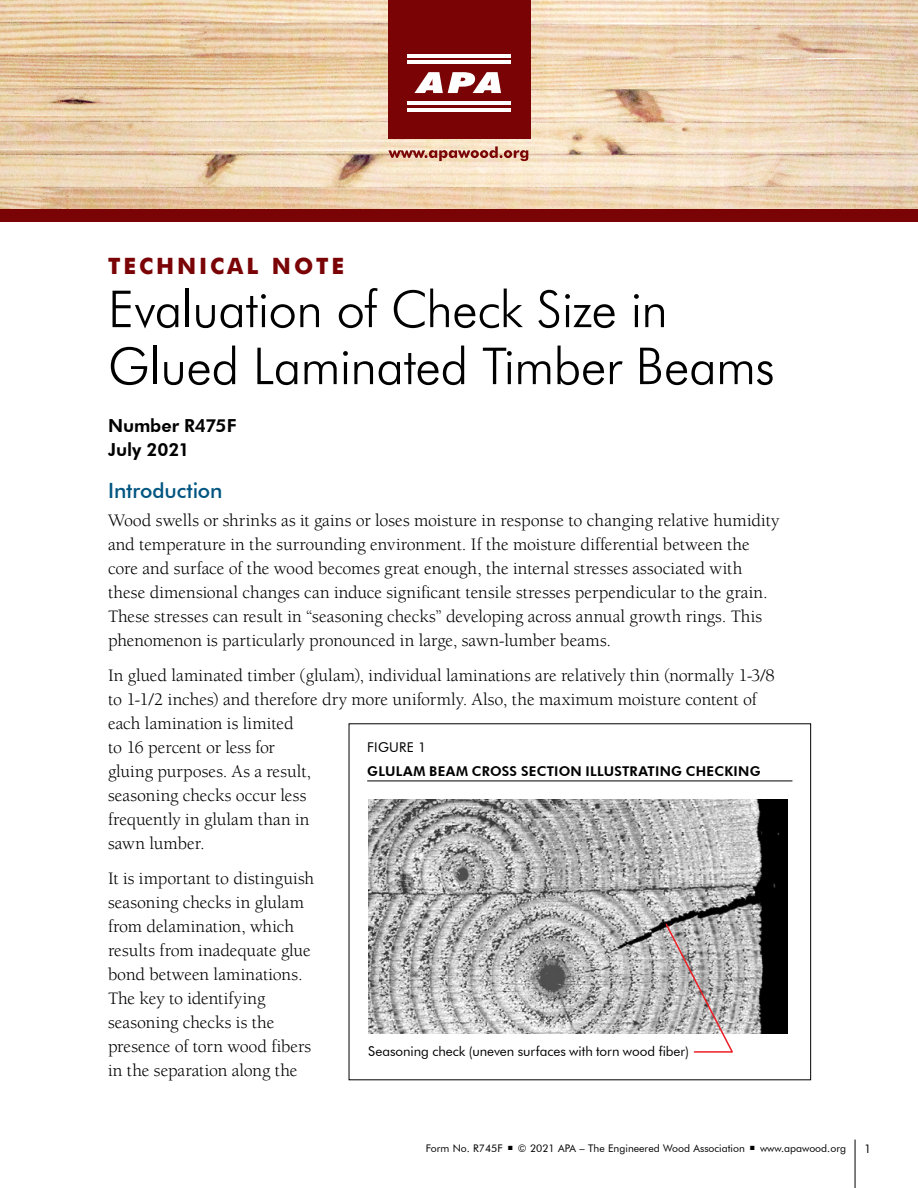
<style>
.page{position:relative;width:918px;height:1188px;background:#fff}
.page>*{position:absolute;margin:0;border:0;box-sizing:border-box;transform-origin:0 0}
.t1{font:300 51px/57px "Futura BT";letter-spacing:-.01em;color:#000}
.t2{font:700 22.5px "Futura";letter-spacing:.13em;color:#7a0306}
.t3{font:500 21px "Futura BT";letter-spacing:-.005em;color:#005581}
.t4{font:18px/24px "Berkeley";color:#000}
.t5{font:800 18px/24px "Futura BT";letter-spacing:-.005em;color:#000}
.t6{font:13.5px "Futura BT";color:#000}
.t7{font:800 13.5px "Futura BT";letter-spacing:.02em;color:#000}
.t8{font:12px "Futura BT";color:#000}
.t9{font:10.5px "Futura BT";color:#000}
</style>
<div class="page">
<img style="left:0;top:0;width:918px;height:210px">
<div style="left:388px;top:0;width:142px;height:139px;background:#7a0306"></div>
<hr style="left:407px;top:61px;width:104px;height:3px;background:#fff">
<hr style="left:407px;top:54px;width:104px;height:4px;background:#fff">
<svg style="left:414px;top:72px;width:87px;height:21px"></svg>
<hr style="left:407px;top:108px;width:104px;height:3px;background:#fff">
<hr style="left:407px;top:101px;width:104px;height:4px;background:#fff">
<div style="left:0;top:210px;width:918px;height:12px;background:#7a0306"></div>
<svg style="left:388px;top:146px;width:140px;height:15px;background:#ce9b88"></svg>
<hr style="left:855px;top:1140px;width:1px;height:48px;background:#000">
<hr style="left:367px;top:781px;width:425px;height:1px;background:#000">
<img style="left:368px;top:799px;width:419px;height:235px">
<svg style="left:664px;top:922px;width:71px;height:131px;background:#beb8b8"></svg>
<p class="t2" style="left:108px;top:250px;width:238px">TECHNICAL NOTE</p>
<h1 class="t1" style="left:108px;top:280px;width:668px">Evaluation of Check Size in<br>Glued Laminated Timber Beams</h1>
<p class="t5" style="left:108px;top:414px;width:130px">Number R475F<br>July 2021</p>
<p class="t3" style="left:108px;top:478px;width:116px">Introduction</p>
<p class="t4" style="left:108px;top:509px;width:673px">Wood swells or shrinks as it gains or loses moisture in response to changing relative humidity and temperature in the surrounding environment. If the moisture differential between the core and surface of the wood becomes great enough, the internal stresses associated with these dimensional changes can induce significant tensile stresses perpendicular to the grain.<br>These stresses can result in “seasoning checks” developing across annual growth rings. This phenomenon is particularly pronounced in large, sawn-lumber beams.</p>
<p class="t4" style="left:108px;top:664px;width:668px">In glued laminated timber (glulam), individual laminations are relatively thin (normally 1-3/8 to 1-1/2 inches) and therefore dry more uniformly. Also, the maximum moisture content of each lamination is limited<br>to 16 percent or less for<br>gluing purposes. As a result,<br>seasoning checks occur less<br>frequently in glulam than in<br>sawn lumber.</p>
<p class="t4" style="left:108px;top:866px;width:208px">It is important to distinguish seasoning checks in glulam from delamination, which results from inadequate glue bond between laminations.<br>The key to identifying seasoning checks is the presence of torn wood fibers in the separation along the</p>
<p class="t6" style="left:367px;top:739px;width:61px">FIGURE 1</p>
<p class="t7" style="left:367px;top:763px;width:395px">GLULAM BEAM CROSS SECTION ILLUSTRATING CHECKING</p>
<p class="t6" style="left:368px;top:1043px;width:322px">Seasoning check (uneven surfaces with torn wood fiber)</p>
<p class="t9" style="left:426px;top:1142px;width:422px">Form No. R745F ■ © 2021 APA – The Engineered Wood Association ■ www.apawood.org</p>
<p class="t8" style="left:864px;top:1142px;width:9px">1</p>
</div>
